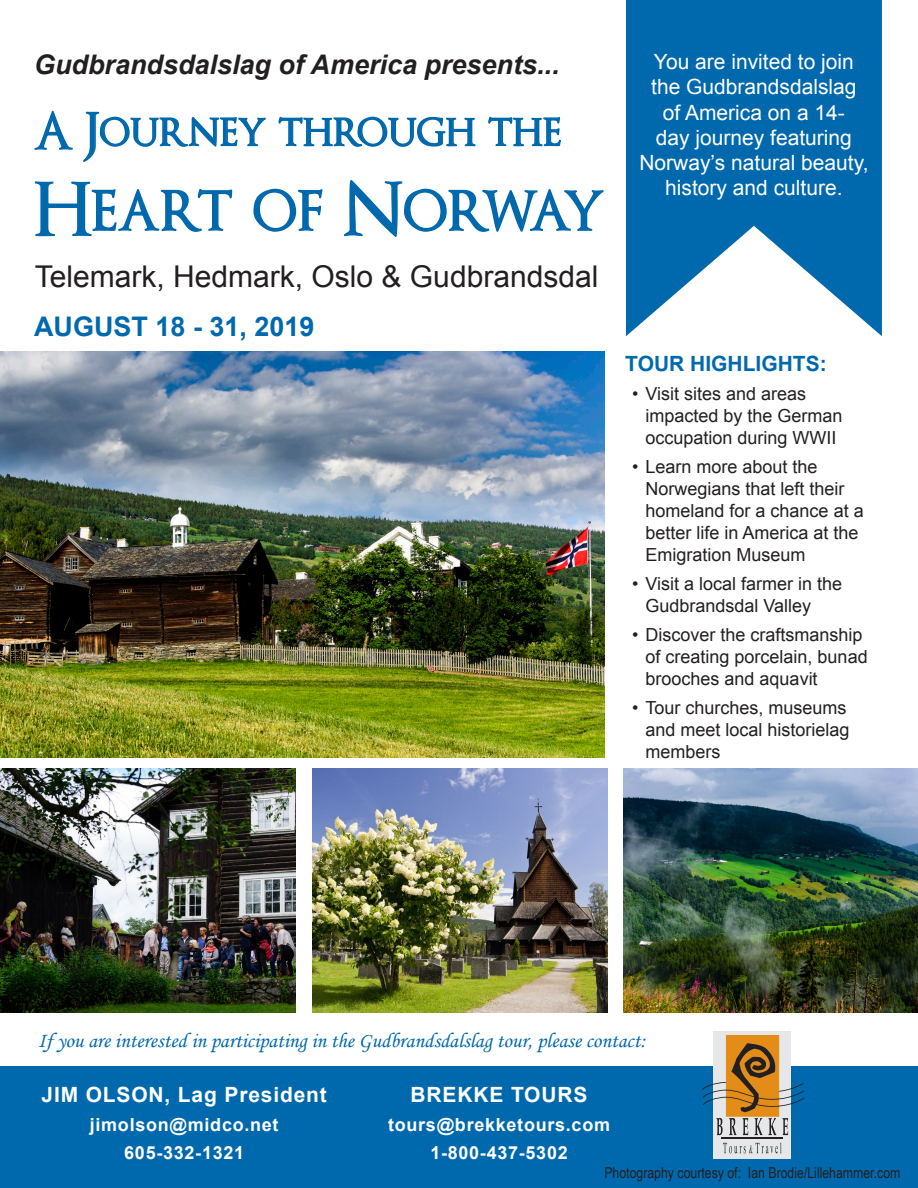
<style>
.page{position:relative;width:918px;height:1188px;background:#fff}
.page>*{position:absolute;margin:0;border:0;box-sizing:border-box;transform-origin:0 0}
.t1{font:72px "Optimus Princeps";letter-spacing:-.01em;color:#0069ad}
.t2{font:49.5px "Optimus Princeps";color:#0069ad}
.t3{font:30px "Arial";color:#231f20}
.t4{font:italic 700 27px "Arial";color:#231f20}
.t5{font:700 27px "Arial";color:#0069ad}
.t6{font:21px/25.2px "Arial";color:#fff;text-align:center}
.t7{font:21px "Monotype Corsiva";color:#0069ad}
.t8{font:700 21px "Arial";letter-spacing:.04em;color:#fff}
.t9{font:700 21px "Arial";color:#0069ad}
.t10{font:18px/22px "Arial";color:#231f20}
.t11{font:700 18px "Arial";letter-spacing:.04em;color:#fff}
.t12{font:15px "Arial Narrow";color:#231f20}
</style>
<div class="page">
<img style="left:0;top:352px;width:604px;height:406px">
<svg style="left:626px;top:0;width:256px;height:336px;fill:#0069ad"></svg>
<img style="left:0;top:769px;width:295px;height:244px">
<svg style="left:34px;top:110px;width:39px;height:40px"></svg>
<svg style="left:83px;top:111px;width:183px;height:51px"></svg>
<svg style="left:278px;top:116px;width:198px;height:31px"></svg>
<svg style="left:488px;top:116px;width:73px;height:31px"></svg>
<svg style="left:34px;top:181px;width:199px;height:56px"></svg>
<svg style="left:253px;top:188px;width:70px;height:44px"></svg>
<svg style="left:343px;top:180px;width:261px;height:57px"></svg>
<img style="left:312px;top:769px;width:295px;height:244px">
<div style="left:0;top:1067px;width:918px;height:121px;background:#0069ad"></div>
<div style="left:713px;top:1031px;width:78px;height:128px;background:#e6e7e9"></div>
<svg style="left:723px;top:1142px;width:59px;height:11px"></svg>
<hr style="left:722px;top:1138px;width:61px;height:1px;background:#231f20">
<svg style="left:702px;top:1035px;width:102px;height:100px"></svg>
<img style="left:623px;top:769px;width:295px;height:244px">
<p class="t4" style="left:34px;top:46px;width:527px">Gudbrandsdalslag of America presents...</p>
<p class="t6" style="left:639px;top:50px;width:231px">You are invited to join the Gudbrandsdalslag<br>of America on a 14-<br>day journey featuring<br>Norway’s natural beauty, history and culture.</p>
<p class="t2" style="left:34px;top:106px;width:529px">A Journey through the</p>
<p class="t1" style="left:34px;top:173px;width:572px">Heart of Norway</p>
<p class="t3" style="left:35px;top:257px;width:565px">Telemark, Hedmark, Oslo &amp; Gudbrandsdal</p>
<p class="t5" style="left:34px;top:309px;width:282px">AUGUST 18 - 31, 2019</p>
<p class="t9" style="left:625px;top:350px;width:203px">TOUR HIGHLIGHTS:</p>
<p class="t10" style="left:646px;top:383px;width:199px;text-indent:-14px">• Visit sites and areas impacted by the German occupation during WWII</p>
<p class="t10" style="left:646px;top:456px;width:220px;text-indent:-14px">• Learn more about the<br>Norwegians that left their homeland for a chance at a better life in America at the<br>Emigration Museum</p>
<p class="t10" style="left:646px;top:573px;width:198px;text-indent:-14px">• Visit a local farmer in the<br>Gudbrandsdal Valley</p>
<p class="t10" style="left:646px;top:624px;width:224px;text-indent:-14px">• Discover the craftsmanship of creating porcelain, bunad brooches and aquavit</p>
<p class="t10" style="left:646px;top:697px;width:206px;text-indent:-14px">• Tour churches, museums and meet local historielag members</p>
<p class="t7" style="left:38px;top:1028px;width:610px">If you are interested in participating in the Gudbrandsdalslag tour, please contact:</p>
<p class="t8" style="left:42px;top:1081px;width:287px">JIM OLSON, Lag President</p>
<p class="t11" style="left:90px;top:1112px;width:190px">jimolson@midco.net</p>
<p class="t11" style="left:124px;top:1140px;width:121px">605-332-1321</p>
<p class="t8" style="left:411px;top:1081px;width:178px">BREKKE TOURS</p>
<p class="t11" style="left:388px;top:1112px;width:223px">tours@brekketours.com</p>
<p class="t11" style="left:430px;top:1140px;width:139px">1-800-437-5302</p>
<p class="t12" style="left:604px;top:1162px;width:298px">Photography courtesy of: Ian Brodie/Lillehammer.com</p>
</div>
